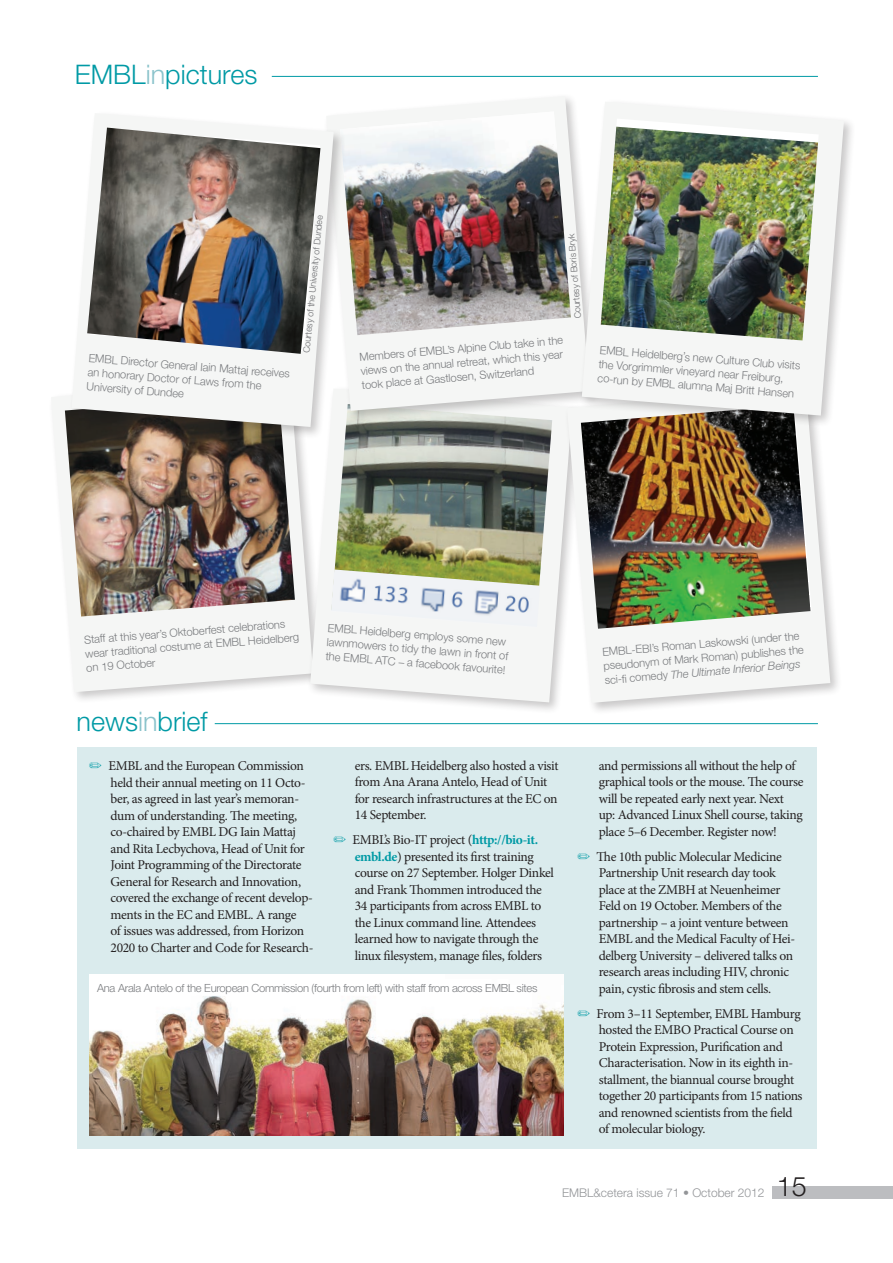
<style>
.page{position:relative;width:893px;height:1263px;background:#fff}
.page>*{position:absolute;margin:0;border:0;box-sizing:border-box;transform-origin:0 0}
.t1{font:300 27px "Helvetica Neue LT Pro";color:#009aa5}
.t2{font:300 27px "Helvetica Neue LT Pro";color:#231f20}
.t3{font:13.5px/16.5px "Minion Pro";letter-spacing:-.025em;color:#231f20}
.t4{font:300 12px "Helvetica Neue LT Pro";color:#939598}
.t5{font:300 11.25px/14.1px "Helvetica Neue LT Pro";letter-spacing:-.025em;color:#7b7d80}
.t6{font:300 9px "Helvetica Neue LT Pro";color:#6c6d70}
.s1{color:#8bc3cb}
.s2{font-style:italic}
.s3{font-weight:700;color:#009aa5}
</style>
<div class="page">
<div style="left:772px;top:1186px;width:121px;height:13px;background:#bcbdc0"></div>
<div style="left:77px;top:747px;width:739px;height:401px;background:#daebed"></div>
<hr style="left:215px;top:723px;width:603px;height:1px;background:#009aa5">
<div style="left:48px;top:375px;width:277px;height:329px;background:#231f20;opacity:.25"></div>
<svg style="left:51px;top:378px;width:256px;height:314px;fill:#f5f6f5"></svg>
<img style="left:65px;top:394px;width:230px;height:222px">
<div style="left:307px;top:385px;width:278px;height:330px;background:#231f20;opacity:.25"></div>
<svg style="left:310px;top:423px;width:254px;height:279px;fill:#f5f6f5"></svg>
<img style="left:331px;top:423px;width:221px;height:203px">
<div style="left:564px;top:385px;width:279px;height:330px;background:#231f20;opacity:.25"></div>
<svg style="left:567px;top:423px;width:263px;height:280px;fill:#f5f6f5"></svg>
<img style="left:581px;top:428px;width:229px;height:201px">
<div style="left:323px;top:93px;width:279px;height:330px;background:#231f20;opacity:.25"></div>
<svg style="left:326px;top:96px;width:264px;height:315px;fill:#f5f6f5"></svg>
<img style="left:346px;top:111px;width:225px;height:224px">
<div style="left:579px;top:99px;width:277px;height:329px;background:#231f20;opacity:.25"></div>
<svg style="left:582px;top:102px;width:262px;height:313px;fill:#f5f6f5"></svg>
<svg style="left:601px;top:119px;width:218px;height:221px;fill:#f5f6f5"></svg>
<img style="left:601px;top:127px;width:217px;height:213px">
<div style="left:68px;top:110px;width:278px;height:329px;background:#231f20;opacity:.25"></div>
<svg style="left:72px;top:113px;width:262px;height:314px;fill:#f5f6f5"></svg>
<img style="left:87px;top:128px;width:233px;height:226px">
<img style="left:331px;top:569px;width:209px;height:59px">
<img style="left:89px;top:975px;width:475px;height:161px">
<hr style="left:272px;top:76px;width:546px;height:1px;background:#009aa5">
<h1 class="t1" style="left:75px;top:58px;width:184px">EMBL<span class="s1">in</span>pictures</h1>
<p class="t5" style="left:89px;top:352px;width:203px;rotate:4deg">EMBL Director General Iain Mattaj receives an honorary Doctor of Laws from the<br>University of Dundee</p>
<p class="t6" style="left:300px;top:352px;width:140px;rotate:-84deg">Courtesy of the University of Dundee</p>
<p class="t6" style="left:573px;top:319px;width:87px;rotate:-95deg">Courtesy of Boris Bryk</p>
<p class="t5" style="left:359px;top:350px;width:206px;text-align:justify;rotate:-5deg">Members of EMBL’s Alpine Club take in the views on the annual retreat, which this year took place at Gastlosen, Switzerland</p>
<p class="t5" style="left:600px;top:343px;width:203px;rotate:4deg">EMBL Heidelberg’s new Culture Club visits the Vorgrimmler vineyard near Freiburg, co-run by EMBL alumna Maj Britt Hansen</p>
<p class="t5" style="left:84px;top:631px;width:216px;rotate:-4deg">Staff at this year’s Oktoberfest celebrations wear traditional costume at EMBL Heidelberg on 19 October</p>
<p class="t5" style="left:328px;top:621px;width:184px;rotate:4deg">EMBL Heidelberg employs some new lawnmowers to tidy the lawn in front of the EMBL ATC – a facebook favourite!</p>
<p class="t5" style="left:602px;top:645px;width:202px;rotate:-5deg">EMBL-EBI’s Roman Laskowski (under the pseudonym of Mark Roman) publishes the sci-fi comedy <span class="s2">The Ultimate Inferior Beings</span></p>
<h1 class="t1" style="left:77px;top:705px;width:133px">news<span class="s1">in</span>brief</h1>
<p class="t3" style="left:108px;top:757px;width:207px">EMBL and the European Commission held their annual meeting on 11 Octo&shy;ber, as agreed in last year’s memoran&shy;dum of understanding. The meeting, co-chaired by EMBL DG Iain Mattaj and Rita Lecbychova, Head of Unit for Joint Programming of the Directorate General for Research and Innovation, covered the exchange of recent develop&shy;ments in the EC and EMBL. A range<br>of issues was addressed, from Horizon 2020 to Charter and Code for Research-</p>
<p class="t3" style="left:355px;top:757px;width:205px">ers. EMBL Heidelberg also hosted a visit from Ana Arana Antelo, Head of Unit for research infrastructures at the EC on<br>14 September.</p>
<p class="t3" style="left:352px;top:831px;width:203px">EMBL’s Bio-IT project (<span class="s3">http://bio-it. embl.de</span>) presented its first training course on 27 September. Holger Dinkel and Frank Thommen introduced the 34 participants from across EMBL to the Linux command line. Attendees learned how to navigate through the linux filesystem, manage files, folders</p>
<p class="t5" style="left:97px;top:980px;width:442px">Ana Arala Antelo of the European Commission (fourth from left) with staff from across EMBL sites</p>
<p class="t3" style="left:599px;top:757px;width:206px">and permissions all without the help of graphical tools or the mouse. The course will be repeated early next year. Next up: Advanced Linux Shell course, taking place 5–6 December. Register now!</p>
<p class="t3" style="left:597px;top:848px;width:200px">The 10th public Molecular Medicine Partnership Unit research day took place at the ZMBH at Neuenheimer Feld on 19 October. Members of the partnership – a joint venture between EMBL and the Medical Faculty of Hei&shy;delberg University – delivered talks on research areas including HIV, chronic pain, cystic fibrosis and stem cells.</p>
<p class="t3" style="left:597px;top:1005px;width:207px">From 3–11 September, EMBL Hamburg hosted the EMBO Practical Course on Protein Expression, Purification and Characterisation. Now in its eighth in&shy;stallment, the biannual course brought together 20 participants from 15 nations and renowned scientists from the field of molecular biology.</p>
<p class="t4" style="left:562px;top:1185px;width:204px">EMBL&amp;cetera issue 71 • October 2012</p>
<h1 class="t2" style="left:777px;top:1169px;width:32px">15</h1>
</div>
